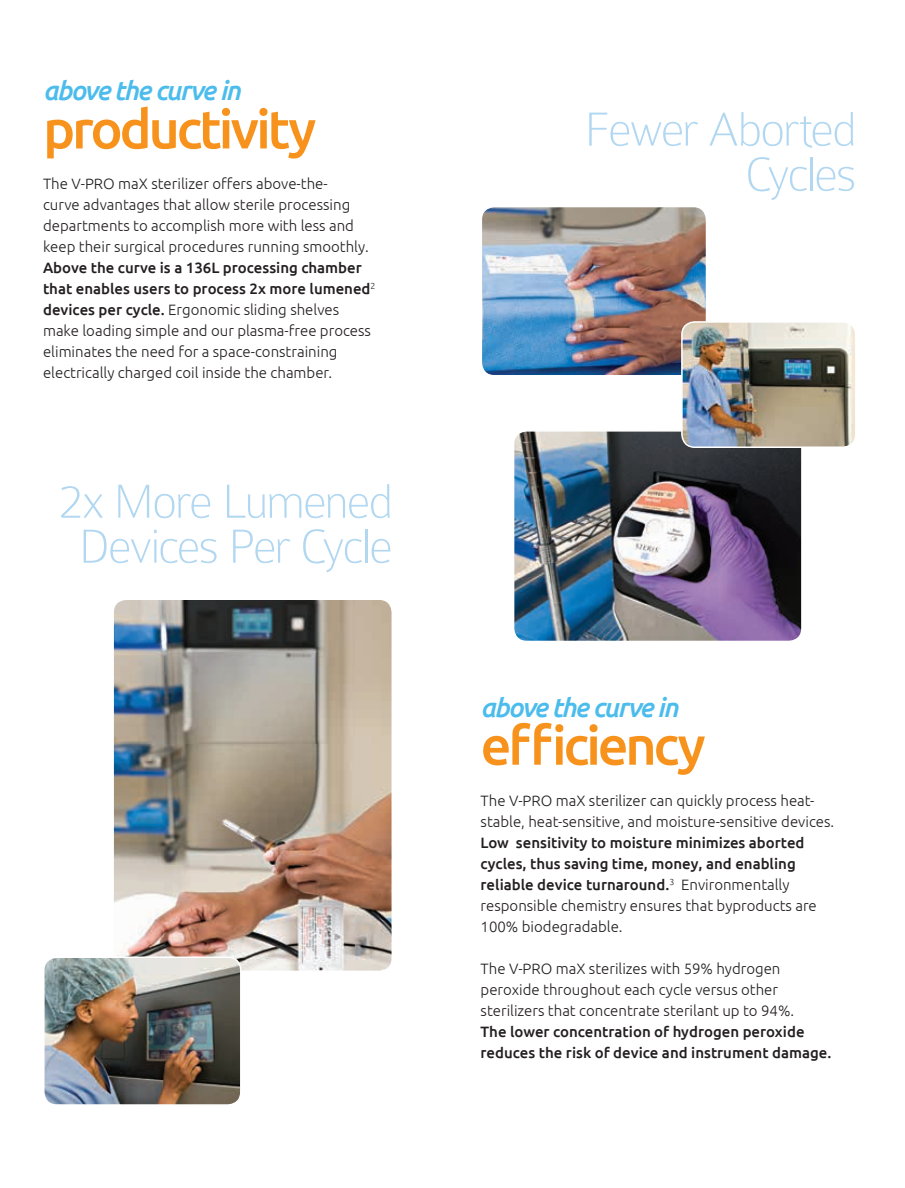
<style>
.page{position:relative;width:905px;height:1188px;background:#fff}
.page>*{position:absolute;margin:0;border:0;box-sizing:border-box;transform-origin:0 0}
.t1{font:500 54px "Ubuntu";letter-spacing:-.06em;color:#f7931d}
.t2{font:100 51px/45px "Colaborate";letter-spacing:-.045em;color:#b1d7f1;text-align:center}
.t3{font:italic 500 27px "Ubuntu";letter-spacing:-.055em;color:#4bbcec}
.t4{font:300 15px/21px "Ubuntu";color:#231f20}
.t5{font:500 15px/21px "Ubuntu";color:#231f20}
.s1{font-weight:500}
.s2{font-weight:300}
</style>
<div class="page">
<img style="left:115px;top:601px;width:275px;height:368px">
<div style="left:112px;top:598px;width:281px;height:374px;border:2px solid #fff;border-radius:13px"></div>
<img style="left:46px;top:957px;width:195px;height:146px">
<div style="left:43px;top:957px;width:198px;height:149px;border:2px solid #fff;border-radius:13px"></div>
<img style="left:483px;top:209px;width:221px;height:165px">
<div style="left:480px;top:206px;width:227px;height:171px;border:2px solid #fff;border-radius:13px"></div>
<img style="left:516px;top:433px;width:283px;height:206px">
<div style="left:513px;top:430px;width:289px;height:212px;border:2px solid #fff;border-radius:13px"></div>
<img style="left:682px;top:322px;width:171px;height:125px">
<div style="left:681px;top:321px;width:175px;height:127px;border:2px solid #fff;border-radius:13px"></div>
<h3 class="t3" style="left:43px;top:74px;width:199px">above the curve in</h3>
<h1 class="t1" style="left:43px;top:95px;width:275px">productivity</h1>
<p class="t4" style="left:43px;top:173px;width:327px">The V-PRO maX sterilizer offers above-the-<br>curve advantages that allow sterile processing departments to accomplish more with less and keep their surgical procedures running smoothly.</p>
<p class="t4" style="left:43px;top:257px;width:334px"><span class="s1">Above the curve is a 136L processing chamber that enables users to process 2x more lumened</span><sup>2 </sup><span class="s1">devices per cycle.</span> Ergonomic sliding shelves make loading simple and our plasma-free process eliminates the need for a space-constraining electrically charged coil inside the chamber.</p>
<h2 class="t2" style="left:59px;top:479px;width:335px">2x More Lumened<br>Devices Per Cycle</h2>
<h2 class="t2" style="left:584px;top:107px;width:274px;text-align:right">Fewer Aborted<br>Cycles</h2>
<h3 class="t3" style="left:480px;top:691px;width:199px">above the curve in</h3>
<h1 class="t1" style="left:480px;top:711px;width:226px">efficiency</h1>
<p class="t4" style="left:480px;top:789px;width:355px">The V-PRO maX sterilizer can quickly process heat&shy;stable, heat-sensitive, and moisture-sensitive devices.</p>
<p class="t5" style="left:480px;top:831px;width:338px">Low sensitivity to moisture minimizes aborted cycles, thus saving time, money, and enabling reliable device turnaround.<sup>3</sup> <span class="s2">Environmentally responsible chemistry ensures that byproducts are 100% biodegradable.</span></p>
<p class="t4" style="left:480px;top:957px;width:315px">The V-PRO maX sterilizes with 59% hydrogen peroxide throughout each cycle versus other sterilizers that concentrate sterilant up to 94%.</p>
<p class="t5" style="left:480px;top:1020px;width:352px">The lower concentration of hydrogen peroxide reduces the risk of device and instrument damage.</p>
</div>
